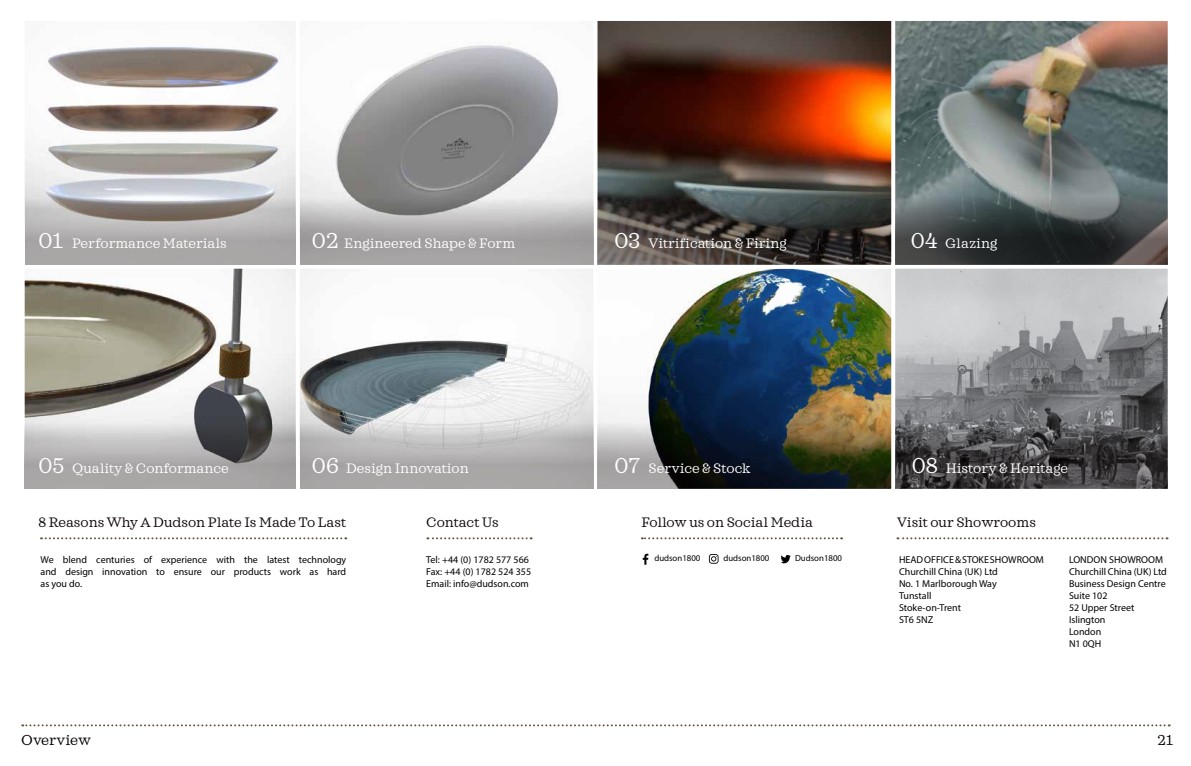
<style>
.page{position:relative;width:1191px;height:766px;background:#fff}
.page>*{position:absolute;margin:0;border:0;box-sizing:border-box;transform-origin:0 0}
.t1{font:14.7px "Sagona";color:#000}
.t2{font:14px "Sagona";color:#fff}
.t3{font:14px "Sagona";color:#0f0708}
.t4{font:10px/12px "Myriad Pro";color:#010000}
.t5{font:8.8px "Myriad";color:#000}
.s1{font-size:22px}
</style>
<div class="page">
<img style="left:301px;top:42px;width:291px;height:149px">
<div style="left:298px;top:19px;width:297px;height:247px;border:2px solid #fff"></div>
<svg style="left:300px;top:191px;width:294px;height:73px;background:#afaeae"></svg>
<img style="left:598px;top:269px;width:292px;height:146px">
<div style="left:595px;top:266px;width:298px;height:224px;border:2px solid #fff"></div>
<svg style="left:597px;top:415px;width:294px;height:73px;background:#484a43"></svg>
<img style="left:598px;top:22px;width:292px;height:169px">
<div style="left:595px;top:19px;width:298px;height:247px;border:2px solid #fff"></div>
<svg style="left:597px;top:191px;width:294px;height:73px;background:#44423f"></svg>
<img style="left:26px;top:269px;width:269px;height:146px">
<div style="left:23px;top:266px;width:275px;height:224px;border:2px solid #fff"></div>
<svg style="left:25px;top:415px;width:271px;height:73px;background:#a7a5a6"></svg>
<img style="left:896px;top:269px;width:270px;height:146px">
<div style="left:893px;top:266px;width:276px;height:224px;border:2px solid #fff"></div>
<svg style="left:895px;top:415px;width:272px;height:73px;background:#4a494b"></svg>
<img style="left:896px;top:22px;width:270px;height:167px">
<div style="left:893px;top:19px;width:276px;height:247px;border:2px solid #fff"></div>
<svg style="left:895px;top:189px;width:272px;height:75px;background:#494f4f"></svg>
<img style="left:301px;top:269px;width:291px;height:146px">
<div style="left:298px;top:266px;width:297px;height:224px;border:2px solid #fff"></div>
<svg style="left:300px;top:415px;width:293px;height:73px;background:#b8b7b7"></svg>
<img style="left:26px;top:46px;width:269px;height:145px">
<div style="left:23px;top:19px;width:275px;height:247px;border:2px solid #fff"></div>
<svg style="left:25px;top:191px;width:270px;height:73px;background:#adabaa"></svg>
<svg style="left:897px;top:537px;width:270px;height:2px"></svg>
<svg style="left:642px;top:537px;width:200px;height:2px"></svg>
<svg style="left:41px;top:537px;width:305px;height:2px"></svg>
<svg style="left:427px;top:537px;width:104px;height:2px"></svg>
<svg style="left:22px;top:724px;width:1147px;height:2px"></svg>
<svg style="left:642px;top:553px;width:6px;height:11px"></svg>
<svg style="left:709px;top:554px;width:9px;height:9px"></svg>
<svg style="left:780px;top:555px;width:10px;height:9px"></svg>
<h2 class="t2" style="left:38px;top:234px;width:190px"><span class="s1">01</span> Performance Materials</h2>
<h2 class="t2" style="left:312px;top:234px;width:205px"><span class="s1">02</span> Engineered Shape &amp; Form</h2>
<h2 class="t2" style="left:614px;top:234px;width:174px"><span class="s1">03</span> Vitrification &amp; Firing</h2>
<h2 class="t2" style="left:911px;top:234px;width:88px"><span class="s1">04</span> Glazing</h2>
<h2 class="t2" style="left:38px;top:460px;width:192px"><span class="s1">05</span> Quality &amp; Conformance</h2>
<h2 class="t2" style="left:312px;top:460px;width:158px"><span class="s1">06</span> Design Innovation</h2>
<h2 class="t2" style="left:614px;top:460px;width:138px"><span class="s1">07</span> Service &amp; Stock</h2>
<h2 class="t2" style="left:911px;top:460px;width:158px"><span class="s1">08</span> History &amp; Heritage</h2>
<h2 class="t3" style="left:38px;top:513px;width:309px">8 Reasons Why A Dudson Plate Is Made To Last</h2>
<h2 class="t3" style="left:641px;top:513px;width:173px">Follow us on Social Media</h2>
<h2 class="t3" style="left:897px;top:513px;width:140px">Visit our Showrooms</h2>
<p class="t4" style="left:41px;top:553px;width:307px;text-align:justify">We blend centuries of experience with the latest technology and design innovation to ensure our products work as hard as you do.</p>
<h2 class="t3" style="left:426px;top:513px;width:74px">Contact Us</h2>
<p class="t4" style="left:426px;top:553px;width:106px">Tel: +44 (0) 1782 577 566<br>Fax: +44 (0) 1782 524 355<br>Email: info@dudson.com</p>
<p class="t5" style="left:654px;top:553px;width:48px">dudson1800</p>
<p class="t5" style="left:723px;top:553px;width:48px">dudson1800</p>
<p class="t5" style="left:795px;top:553px;width:48px">Dudson1800</p>
<p class="t4" style="left:899px;top:553px;width:146px">HEAD OFFICE &amp; STOKE SHOWROOM<br>Churchill China (UK) Ltd<br>No. 1 Marlborough Way<br>Tunstall<br>Stoke-on-Trent<br>ST6 5NZ</p>
<p class="t4" style="left:1069px;top:553px;width:99px">LONDON SHOWROOM<br>Churchill China (UK) Ltd<br>Business Design Centre<br>Suite 102<br>52 Upper Street<br>Islington<br>London<br>N1 0QH</p>
<h1 class="t1" style="left:21px;top:730px;width:71px">Overview</h1>
<h1 class="t1" style="left:1157px;top:730px;width:17px">21</h1>
</div>
